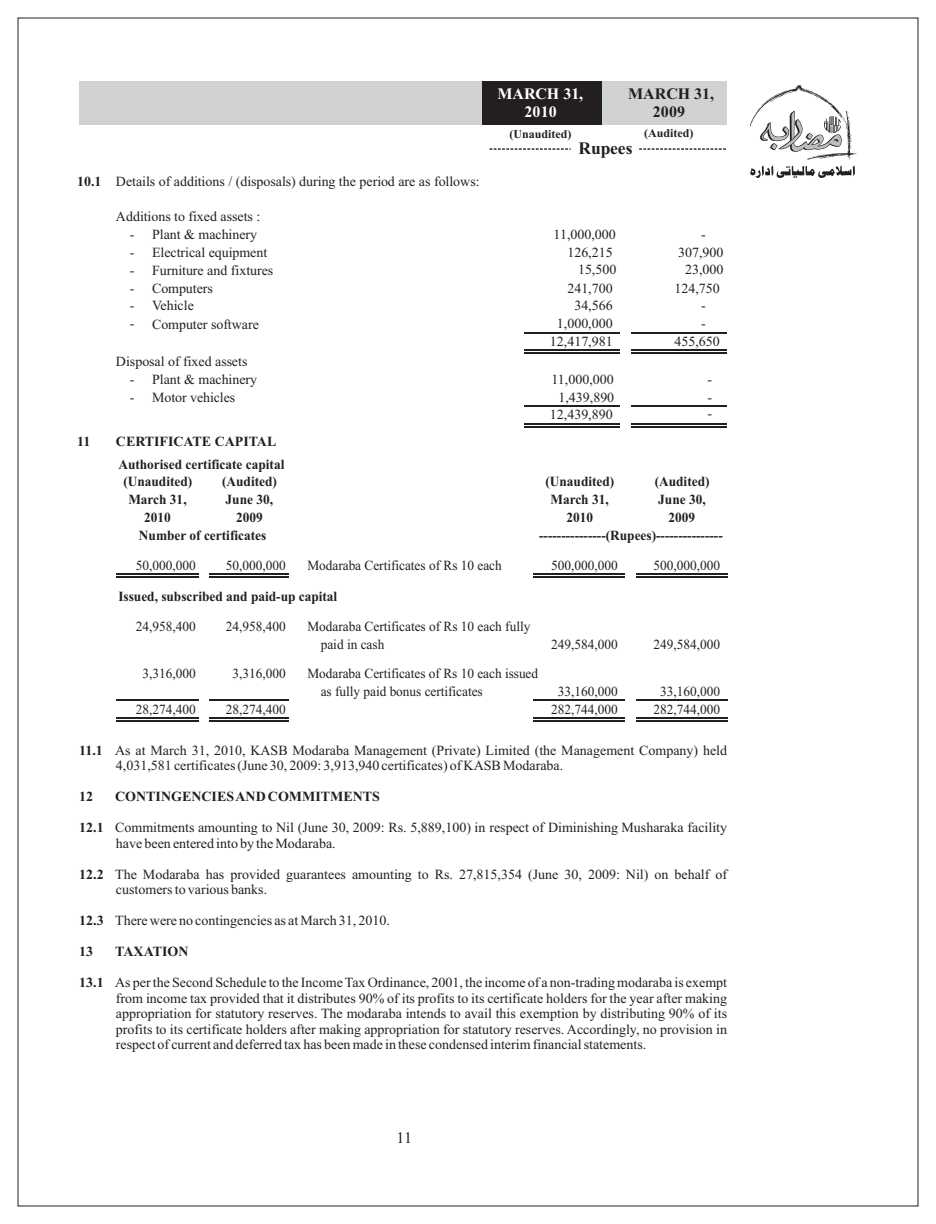
<style>
.page{position:relative;width:936px;height:1224px;background:#fff}
.page>*{position:absolute;margin:0;border:0;box-sizing:border-box;transform-origin:0 0}
.t1{font:700 17.4px "Times New Roman";color:#231f20}
.t2{font:700 16px/17.4px "Times New Roman";color:#fff;text-align:center}
.t3{font:700 16px/17.4px "Times New Roman";color:#231f20;text-align:center}
.t4{font:16px "Times New Roman";color:#231f20}
.t5{font:14px/15.6px "Times New Roman";color:#231f20}
.t6{font:14px/17.8px "Times New Roman";color:#231f20;scale:.96 1}
.t7{font:700 14px/17.8px "Times New Roman";color:#231f20;text-align:center;scale:.96 1}
.t8{font:700 14px/22.6px "Times New Roman";color:#231f20}
.t9{font:700 12px "Times New Roman";color:#231f20}
.s1{font-weight:700}
</style>
<div class="page">
<hr style="left:525px;top:332px;width:95px;height:2px;background:#231f20">
<hr style="left:525px;top:349px;width:95px;height:2px;background:#231f20">
<hr style="left:525px;top:353px;width:95px;height:1px;background:#231f20">
<hr style="left:525px;top:406px;width:95px;height:1px;background:#231f20">
<hr style="left:525px;top:423px;width:95px;height:2px;background:#231f20">
<hr style="left:525px;top:426px;width:95px;height:2px;background:#231f20">
<hr style="left:632px;top:332px;width:95px;height:2px;background:#231f20">
<hr style="left:632px;top:349px;width:95px;height:2px;background:#231f20">
<hr style="left:632px;top:353px;width:95px;height:1px;background:#231f20">
<hr style="left:632px;top:406px;width:95px;height:1px;background:#231f20">
<hr style="left:632px;top:423px;width:95px;height:2px;background:#231f20">
<hr style="left:632px;top:426px;width:95px;height:2px;background:#231f20">
<div style="left:79px;top:81px;width:648px;height:43px;background:#d1d2d4"></div>
<div style="left:483px;top:81px;width:119px;height:43px;background:#231f20"></div>
<hr style="left:116px;top:573px;width:82px;height:1px;background:#231f20">
<hr style="left:116px;top:576px;width:82px;height:1px;background:#231f20">
<hr style="left:209px;top:573px;width:79px;height:1px;background:#231f20">
<hr style="left:209px;top:576px;width:79px;height:1px;background:#231f20">
<hr style="left:534px;top:573px;width:91px;height:1px;background:#231f20">
<hr style="left:534px;top:576px;width:91px;height:1px;background:#231f20">
<hr style="left:116px;top:700px;width:82px;height:1px;background:#231f20">
<hr style="left:209px;top:700px;width:79px;height:1px;background:#231f20">
<hr style="left:534px;top:700px;width:91px;height:1px;background:#231f20">
<hr style="left:116px;top:717px;width:82px;height:2px;background:#231f20">
<hr style="left:116px;top:720px;width:82px;height:2px;background:#231f20">
<hr style="left:209px;top:717px;width:79px;height:2px;background:#231f20">
<hr style="left:209px;top:720px;width:79px;height:2px;background:#231f20">
<hr style="left:534px;top:717px;width:91px;height:2px;background:#231f20">
<hr style="left:534px;top:720px;width:91px;height:2px;background:#231f20">
<hr style="left:636px;top:573px;width:91px;height:1px;background:#231f20">
<hr style="left:636px;top:576px;width:91px;height:1px;background:#231f20">
<hr style="left:636px;top:700px;width:91px;height:1px;background:#231f20">
<hr style="left:636px;top:717px;width:91px;height:2px;background:#231f20">
<hr style="left:636px;top:720px;width:91px;height:2px;background:#231f20">
<svg style="left:490px;top:148px;width:81px;height:2px"></svg>
<svg style="left:639px;top:148px;width:87px;height:2px"></svg>
<svg style="left:750px;top:85px;width:107px;height:93px"></svg>
<p class="t2" style="left:497px;top:87px;width:87px">MARCH 31,<br>2010</p>
<p class="t3" style="left:628px;top:87px;width:87px">MARCH 31,<br>2009</p>
<p class="t9" style="left:510px;top:130px;width:64px">(Unaudited)</p>
<p class="t9" style="left:644px;top:129px;width:51px">(Audited)</p>
<p class="t1" style="left:578px;top:142px;width:56px">Rupees</p>
<p class="t5" style="left:77px;top:174px;width:404px"><span class="s1">10.1</span> Details of additions / (disposals) during the period are as follows:</p>
<p class="t5" style="left:116px;top:210px;width:146px">Additions to fixed assets :</p>
<p class="t5" style="left:130px;top:228px;width:129px">- Plant &amp; machinery</p>
<p class="t5" style="left:554px;top:228px;width:64px">11,000,000</p>
<p class="t5" style="left:701px;top:228px;width:6px">-</p>
<p class="t5" style="left:130px;top:246px;width:139px">- Electrical equipment</p>
<p class="t5" style="left:567px;top:246px;width:47px">126,215</p>
<p class="t5" style="left:678px;top:245px;width:47px">307,900</p>
<p class="t5" style="left:130px;top:264px;width:145px">- Furniture and fixtures</p>
<p class="t5" style="left:578px;top:263px;width:40px">15,500</p>
<p class="t5" style="left:685px;top:263px;width:40px">23,000</p>
<p class="t5" style="left:130px;top:281px;width:84px">- Computers</p>
<p class="t5" style="left:567px;top:281px;width:47px">241,700</p>
<p class="t5" style="left:674px;top:281px;width:47px">124,750</p>
<p class="t5" style="left:130px;top:299px;width:65px">- Vehicle</p>
<p class="t5" style="left:574px;top:299px;width:40px">34,566</p>
<p class="t5" style="left:130px;top:318px;width:131px">- Computer software</p>
<p class="t5" style="left:557px;top:317px;width:57px">1,000,000</p>
<p class="t5" style="left:701px;top:317px;width:6px">-</p>
<p class="t5" style="left:550px;top:335px;width:64px">12,417,981</p>
<p class="t5" style="left:674px;top:335px;width:47px">455,650</p>
<p class="t5" style="left:116px;top:355px;width:133px">Disposal of fixed assets</p>
<p class="t5" style="left:130px;top:373px;width:129px">- Plant &amp; machinery</p>
<p class="t5" style="left:551px;top:373px;width:64px">11,000,000</p>
<p class="t5" style="left:707px;top:373px;width:6px">-</p>
<p class="t5" style="left:130px;top:391px;width:107px">- Motor vehicles</p>
<p class="t5" style="left:558px;top:390px;width:57px">1,439,890</p>
<p class="t5" style="left:707px;top:390px;width:6px">-</p>
<p class="t5" style="left:550px;top:408px;width:64px">12,439,890</p>
<p class="t5" style="left:707px;top:406px;width:6px">-</p>
<p class="t5" style="left:701px;top:299px;width:6px">-</p>
<p class="t8" style="left:77px;top:432px;width:15px">11</p>
<p class="t8" style="left:116px;top:432px;width:170px">CERTIFICATE CAPITAL<br>Authorised certificate capital</p>
<p class="t7" style="left:123px;top:474px;width:73px">(Unaudited)</p>
<p class="t7" style="left:222px;top:474px;width:59px">(Audited)</p>
<p class="t7" style="left:545px;top:474px;width:73px">(Unaudited)</p>
<p class="t7" style="left:655px;top:474px;width:59px">(Audited)</p>
<p class="t7" style="left:550px;top:492px;width:62px">March 31,<br>2010</p>
<p class="t7" style="left:658px;top:492px;width:51px">June 30,</p>
<p class="t7" style="left:128px;top:492px;width:62px">March 31,<br>2010</p>
<p class="t7" style="left:226px;top:492px;width:51px">June 30,<br>2009</p>
<p class="t7" style="left:669px;top:509px;width:29px">2009</p>
<p class="t7" style="left:539px;top:527px;width:193px">---------------(Rupees)---------------</p>
<p class="t7" style="left:139px;top:528px;width:134px">Number of certificates</p>
<p class="t6" style="left:226px;top:558px;width:64px">50,000,000</p>
<p class="t6" style="left:307px;top:558px;width:204px">Modaraba Certificates of Rs 10 each</p>
<p class="t6" style="left:551px;top:558px;width:71px">500,000,000</p>
<p class="t6" style="left:653px;top:558px;width:71px">500,000,000</p>
<p class="t7" style="left:118px;top:589px;width:230px">Issued, subscribed and paid-up capital</p>
<p class="t6" style="left:226px;top:619px;width:64px">24,958,400</p>
<p class="t6" style="left:321px;top:619px;width:220px;text-indent:-13px">Modaraba Certificates of Rs 10 each fully paid in cash</p>
<p class="t6" style="left:136px;top:558px;width:64px">50,000,000</p>
<p class="t6" style="left:136px;top:619px;width:64px">24,958,400</p>
<p class="t6" style="left:142px;top:666px;width:57px">3,316,000</p>
<p class="t6" style="left:136px;top:702px;width:64px">28,274,400</p>
<p class="t6" style="left:551px;top:636px;width:71px">249,584,000</p>
<p class="t6" style="left:653px;top:636px;width:71px">249,584,000</p>
<p class="t6" style="left:233px;top:666px;width:57px">3,316,000</p>
<p class="t6" style="left:321px;top:666px;width:228px;text-indent:-13px">Modaraba Certificates of Rs 10 each issued as fully paid bonus certificates</p>
<p class="t6" style="left:558px;top:684px;width:64px">33,160,000</p>
<p class="t6" style="left:660px;top:684px;width:64px">33,160,000</p>
<p class="t6" style="left:226px;top:702px;width:64px">28,274,400</p>
<p class="t6" style="left:551px;top:702px;width:71px">282,744,000</p>
<p class="t6" style="left:653px;top:702px;width:71px">282,744,000</p>
<p class="t5" style="left:116px;top:744px;width:613px;text-indent:-37px"><span class="s1">11.1</span> As at March 31, 2010, KASB Modaraba Management (Private) Limited (the Management Company) held<br>4,031,581 certificates (June 30, 2009: 3,913,940 certificates) of KASB Modaraba.</p>
<p class="t8" style="left:79px;top:787px;width:15px">12</p>
<p class="t8" style="left:115px;top:787px;width:266px">CONTINGENCIES AND COMMITMENTS</p>
<p class="t5" style="left:116px;top:821px;width:613px;text-indent:-37px"><span class="s1">12.1</span> Commitments amounting to Nil (June 30, 2009: Rs. 5,889,100) in respect of Diminishing Musharaka facility have been entered into by the Modaraba.</p>
<p class="t5" style="left:116px;top:868px;width:613px;text-indent:-37px"><span class="s1">12.2</span> The Modaraba has provided guarantees amounting to Rs. 27,815,354 (June 30, 2009: Nil) on behalf of customers to various banks.</p>
<p class="t5" style="left:79px;top:914px;width:312px"><span class="s1">12.3</span> There were no contingencies as at March 31, 2010.</p>
<p class="t8" style="left:79px;top:942px;width:15px">13</p>
<p class="t8" style="left:115px;top:942px;width:75px">TAXATION</p>
<p class="t5" style="left:116px;top:976px;width:613px;text-align:justify;text-indent:-37px"><span class="s1">13.1</span> As per the Second Schedule to the Income Tax Ordinance, 2001, the income of a non-trading modaraba is exempt from income tax provided that it distributes 90% of its profits to its certificate holders for the year after making appropriation for statutory reserves. The modaraba intends to avail this exemption by distributing 90% of its profits to its certificate holders after making appropriation for statutory reserves. Accordingly, no provision in respect of current and deferred tax has been made in these condensed interim financial statements.</p>
<p class="t4" style="left:397px;top:1132px;width:17px">11</p>
</div>
